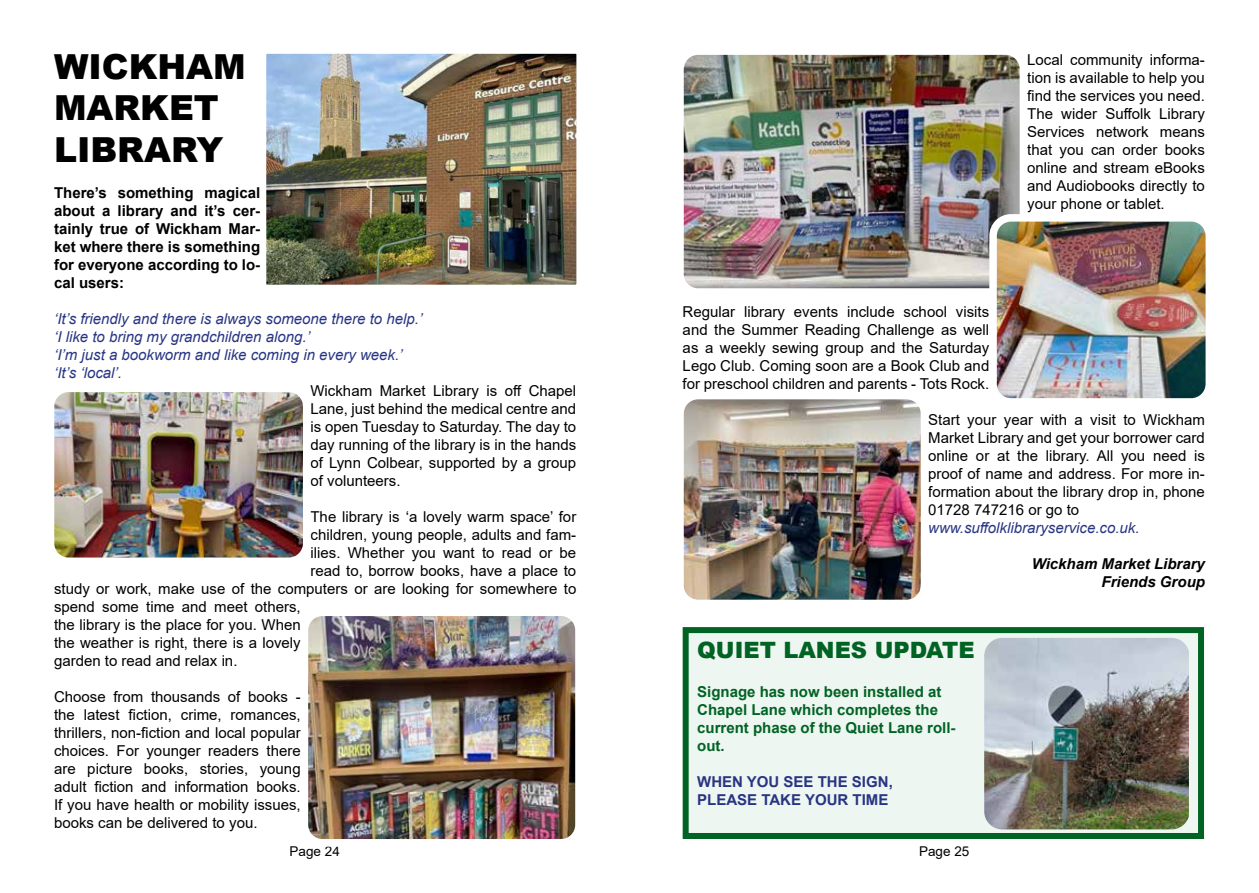
<style>
.page{position:relative;width:1259px;height:893px;background:#fff}
.page>*{position:absolute;margin:0;border:0;box-sizing:border-box;transform-origin:0 0}
.t1{font:900 34.5px/41.4px "Arial";color:#000}
.t2{font:900 22.5px "Arial";color:#006324}
.t3{font:15px/18px "Arial";color:#000;text-align:justify}
.t4{font:italic 15px/18px "Arial";color:#283583}
.t5{font:700 15px/18px "Arial";color:#000;text-align:justify}
.t6{font:700 15px/18px "Arial";color:#006324}
.t7{font:700 15px/18px "Arial";color:#283583}
.t8{font:italic 700 15px/18px "Arial";color:#000;text-align:right}
.t9{font:13.5px "Arial";color:#000}
</style>
<div class="page">
<img style="left:267px;top:55px;width:308px;height:229px">
<div style="left:260px;top:48px;width:322px;height:243px;border:6px solid #fff"></div>
<img style="left:56px;top:394px;width:245px;height:162px">
<div style="left:47px;top:385px;width:263px;height:180px;border:8px solid #fff;border-radius:18px"></div>
<img style="left:685px;top:401px;width:234px;height:197px">
<div style="left:676px;top:392px;width:252px;height:215px;border:8px solid #fff;border-radius:18px"></div>
<img style="left:310px;top:618px;width:264px;height:219px">
<div style="left:301px;top:609px;width:282px;height:237px;border:8px solid #fff;border-radius:18px"></div>
<img style="left:685px;top:56px;width:333px;height:231px">
<div style="left:676px;top:47px;width:351px;height:249px;border:8px solid #fff;border-radius:18px"></div>
<img style="left:993px;top:218px;width:211px;height:179px">
<div style="left:989px;top:214px;width:224px;height:192px;border:8px solid #fff;border-radius:18px"></div>
<div style="left:685px;top:630px;width:516px;height:206px;background:#edf6f0"></div>
<div style="left:682px;top:627px;width:522px;height:212px;border:6px solid #006324"></div>
<img style="left:984px;top:638px;width:205px;height:191px">
<h1 class="t1" style="left:54px;top:45px;width:193px">WICKHAM<br>MARKET<br>LIBRARY</h1>
<p class="t5" style="left:54px;top:183px;width:208px">There’s something magical about a library and it’s cer&shy;tainly true of Wickham Mar&shy;ket where there is something for everyone according to lo&shy;cal users:</p>
<p class="t4" style="left:54px;top:309px;width:370px">‘It’s friendly and there is always someone there to help.’ ‘I like to bring my grandchildren along.’<br>‘I’m just a bookworm and like coming in every week.’ ‘It’s ‘local’.</p>
<p class="t3" style="left:310px;top:381px;width:267px">Wickham Market Library is off Chapel Lane, just behind the medical centre and is open Tuesday to Saturday. The day to day running of the library is in the hands of Lynn Colbear, supported by a group of volunteers.</p>
<p class="t3" style="left:310px;top:507px;width:267px">The library is ‘a lovely warm space’ for</p>
<p class="t3" style="left:310px;top:525px;width:267px">children, young people, adults and fam-</p>
<p class="t3" style="left:310px;top:543px;width:267px">ilies. Whether you want to read or be</p>
<p class="t3" style="left:310px;top:561px;width:267px">read to, borrow books, have a place to</p>
<p class="t3" style="left:54px;top:579px;width:524px">study or work, make use of the computers or are looking for somewhere to</p>
<p class="t3" style="left:54px;top:597px;width:248px">spend some time and meet others,</p>
<p class="t3" style="left:54px;top:615px;width:248px">the library is the place for you. When</p>
<p class="t3" style="left:54px;top:633px;width:248px">the weather is right, there is a lovely</p>
<p class="t3" style="left:54px;top:651px;width:185px">garden to read and relax in.</p>
<p class="t3" style="left:54px;top:687px;width:248px">Choose from thousands of books - the latest fiction, crime, romances, thrillers, non-fiction and local popular choices. For younger readers there are picture books, stories, young adult fiction and information books.<br>If you have health or mobility issues, books can be delivered to you.</p>
<p class="t3" style="left:1027px;top:51px;width:179px">Local community informa&shy;tion is available to help you find the services you need.<br>The wider Suffolk Library Services network means that you can order books online and stream eBooks and Audiobooks directly to your phone or tablet.</p>
<p class="t3" style="left:682px;top:303px;width:308px">Regular library events include school visits and the Summer Reading Challenge as well as a weekly sewing group and the Saturday Lego Club. Coming soon are a Book Club and for preschool children and parents - Tots Rock.</p>
<p class="t3" style="left:928px;top:411px;width:278px">Start your year with a visit to Wickham Market Library and get your borrower card online or at the library. All you need is proof of name and address. For more in&shy;formation about the library drop in, phone 01728 747216 or go to</p>
<p class="t4" style="left:928px;top:519px;width:213px">www.suffolklibraryservice.co.uk.</p>
<p class="t8" style="left:1031px;top:555px;width:175px">Wickham Market Library<br>Friends Group</p>
<h2 class="t2" style="left:697px;top:633px;width:279px">QUIET LANES UPDATE</h2>
<p class="t6" style="left:697px;top:683px;width:260px">Signage has now been installed at<br>Chapel Lane which completes the current phase of the Quiet Lane roll&shy;out.</p>
<p class="t7" style="left:697px;top:773px;width:197px">WHEN YOU SEE THE SIGN,<br>PLEASE TAKE YOUR TIME</p>
<p class="t9" style="left:289px;top:842px;width:52px">Page 24</p>
<p class="t9" style="left:919px;top:842px;width:52px">Page 25</p>
</div>
